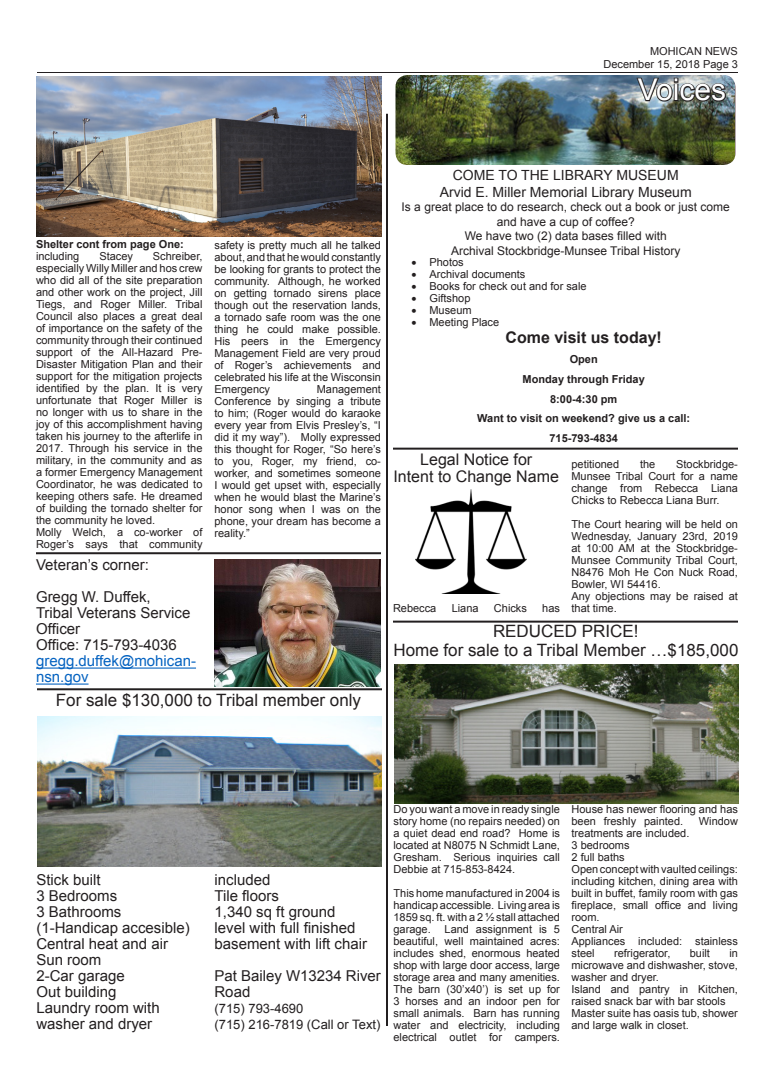
<style>
.page{position:relative;width:774px;height:1080px;background:#fff}
.page>*{position:absolute;margin:0;border:0;box-sizing:border-box;transform-origin:0 0}
.t1{font:30px "Arial";color:#fff}
.t2{font:17px "Arial";color:#231f20}
.t3{font:16px "Arial";color:#231f20}
.List_Paragraph{font:700 16px "Arial";color:#231f20}
.t4{font:15px/16px "Arial";color:#231f20}
.t5{font:15px/16px "Arial";color:#0563c1}
.t6{font:14px "Arial";color:#231f20}
.t7{font:13px "Arial";color:#231f20}
.t8{font:12px/14.4px "Arial";color:#231f20;text-align:center}
.t9{font:11px/12px "Arial";color:#231f20;text-align:justify}
.List_Paragraph-2{font:700 11px "Arial";color:#231f20}
</style>
<div class="page">
<hr style="left:37px;top:72px;width:701px;height:1px;background:#231f20">
<img style="left:396px;top:75px;width:340px;height:90px">
<img style="left:635px;top:76px;width:93px;height:29px">
<img style="left:415px;top:490px;width:111px;height:104px">
<img style="left:37px;top:716px;width:345px;height:151px">
<img style="left:394px;top:664px;width:345px;height:140px">
<hr style="left:393px;top:621px;width:345px;height:2px;background:#231f20">
<hr style="left:386px;top:114px;width:2px;height:912px;background:#231f20">
<hr style="left:36px;top:668px;width:160px;height:1px;background:#0563c1">
<hr style="left:36px;top:684px;width:53px;height:1px;background:#0563c1">
<img style="left:214px;top:560px;width:167px;height:126px">
<hr style="left:37px;top:688px;width:345px;height:2px;background:#231f20">
<hr style="left:393px;top:448px;width:345px;height:2px;background:#231f20">
<img style="left:37px;top:77px;width:345px;height:159px">
<hr style="left:36px;top:552px;width:345px;height:2px;background:#231f20">
<p class="t9" style="left:650px;top:45px;width:90px">MOHICAN NEWS</p>
<p class="t9" style="left:603px;top:58px;width:136px">December 15, 2018 Page 3</p>
<p class="t1" style="left:638px;top:70px;width:90px">Voices</p>
<p class="List_Paragraph-2" style="left:36px;top:237px;width:149px">Shelter cont from page One:</p>
<p class="t9" style="left:36px;top:251px;width:45px">including</p>
<p class="t9" style="left:99px;top:251px;width:35px">Stacey</p>
<p class="t9" style="left:36px;top:251px;width:168px;text-indent:117px">Schreiber, especially Willy Miller and hos crew who did all of the site preparation and other work on the project, Jill Tiegs, and Roger Miller. Tribal Council also places a great deal of importance on the safety of the community through their continued support of the All-Hazard Pre-Disaster Mitigation Plan and their support for the mitigation projects identified by the plan. It is very unfortunate that Roger Miller is no longer with us to share in the joy of this accomplishment having taken his journey to the afterlife in 2017. Through his service in the military, in the community and as a former Emergency Management Coordinator, he was dedicated to keeping others safe. He dreamed of building the tornado shelter for the community he loved.</p>
<p class="t9" style="left:36px;top:527px;width:168px">Molly Welch, a co-worker of<br>Roger’s says that community</p>
<p class="t4" style="left:36px;top:557px;width:115px">Veteran’s corner:</p>
<p class="t4" style="left:36px;top:589px;width:116px">Gregg W. Duffek,</p>
<p class="t4" style="left:36px;top:605px;width:156px">Tribal Veterans Service<br>Officer</p>
<p class="t4" style="left:36px;top:637px;width:142px">Office: 715-793-4036</p>
<p class="t5" style="left:36px;top:653px;width:162px">gregg.duffek@mohican&shy;nsn.gov</p>
<p class="t9" style="left:214px;top:239px;width:168px">safety is pretty much all he talked about, and that he would constantly be looking for grants to protect the community. Although, he worked on getting tornado sirens place though out the reservation lands, a tornado safe room was the one thing he could make possible.<br>His peers in the Emergency Management Field are very proud of Roger’s achievements and celebrated his life at the Wisconsin Emergency</p>
<p class="t9" style="left:214px;top:383px;width:168px;text-indent:102px">Management Conference by singing a tribute to him; (Roger would do karaoke every year from Elvis Presley’s, “I did it my way”). Molly expressed this thought for Roger, “So here’s to you, Roger, my friend, co&shy;worker, and sometimes someone I would get upset with, especially when he would blast the Marine’s honor song when I was on the phone, your dream has become a reality.”</p>
<p class="t2" style="left:56px;top:689px;width:307px">For sale $130,000 to Tribal member only</p>
<p class="t6" style="left:453px;top:166px;width:227px">COME TO THE LIBRARY MUSEUM</p>
<p class="t6" style="left:440px;top:183px;width:254px">Arvid E. Miller Memorial Library Museum</p>
<p class="t8" style="left:402px;top:200px;width:330px">Is a great place to do research, check out a book or just come and have a cup of coffee?</p>
<p class="t8" style="left:465px;top:229px;width:203px">We have two (2) data bases filled with</p>
<p class="t8" style="left:451px;top:243px;width:231px">Archival Stockbridge-Munsee Tribal History</p>
<p class="t9" style="left:412px;top:257px;width:54px">• Photos</p>
<p class="t9" style="left:412px;top:269px;width:115px">• Archival documents</p>
<p class="t9" style="left:412px;top:280px;width:177px">• Books for check out and for sale</p>
<p class="t9" style="left:412px;top:292px;width:60px">• Giftshop</p>
<p class="t9" style="left:412px;top:304px;width:62px">• Museum</p>
<p class="t9" style="left:412px;top:316px;width:89px">• Meeting Place</p>
<p class="List_Paragraph" style="left:506px;top:327px;width:158px">Come visit us today!</p>
<p class="List_Paragraph-2" style="left:570px;top:352px;width:30px">Open</p>
<p class="List_Paragraph-2" style="left:523px;top:372px;width:124px">Monday through Friday</p>
<p class="List_Paragraph-2" style="left:550px;top:391px;width:69px">8:00-4:30 pm</p>
<p class="List_Paragraph-2" style="left:477px;top:411px;width:214px">Want to visit on weekend? give us a call:</p>
<p class="List_Paragraph-2" style="left:549px;top:431px;width:70px">715-793-4834</p>
<p class="t3" style="left:420px;top:449px;width:114px">Legal Notice for</p>
<p class="t3" style="left:394px;top:466px;width:167px">Intent to Change Name</p>
<p class="t9" style="left:572px;top:458px;width:168px;text-indent:105px">Stockbridge-Munsee Tribal Court for a name change from Rebecca Liana Chicks to Rebecca Liana Burr.</p>
<p class="t9" style="left:572px;top:518px;width:168px">The Court hearing will be held on Wednesday, January 23rd, 2019 at 10:00 AM at the Stockbridge-Munsee Community Tribal Court, N8476 Moh He Con Nuck Road, Bowler, WI 54416.</p>
<p class="t9" style="left:572px;top:590px;width:168px">Any objections may be raised at</p>
<p class="t9" style="left:572px;top:458px;width:49px">petitioned</p>
<p class="t9" style="left:640px;top:458px;width:17px">the</p>
<p class="t9" style="left:393px;top:602px;width:45px">Rebecca</p>
<p class="t9" style="left:452px;top:602px;width:28px">Liana</p>
<p class="t9" style="left:494px;top:602px;width:35px">Chicks</p>
<p class="t9" style="left:542px;top:602px;width:19px">has</p>
<p class="t9" style="left:572px;top:602px;width:47px">that time.</p>
<p class="t2" style="left:493px;top:620px;width:147px">REDUCED PRICE!</p>
<p class="t2" style="left:394px;top:639px;width:346px">Home for sale to a Tribal Member …$185,000</p>
<p class="t4" style="left:36px;top:872px;width:66px">Stick built</p>
<p class="t4" style="left:36px;top:888px;width:82px">3 Bedrooms</p>
<p class="t4" style="left:36px;top:904px;width:155px">3 Bathrooms (1-Handicap accesible)</p>
<p class="t4" style="left:36px;top:936px;width:133px">Central heat and air</p>
<p class="t4" style="left:36px;top:952px;width:67px">Sun room</p>
<p class="t4" style="left:36px;top:968px;width:90px">2-Car garage</p>
<p class="t4" style="left:36px;top:984px;width:82px">Out building</p>
<p class="t4" style="left:36px;top:1000px;width:125px">Laundry room with washer and dryer</p>
<p class="t4" style="left:214px;top:872px;width:57px">included</p>
<p class="t4" style="left:214px;top:888px;width:66px">Tile floors</p>
<p class="t4" style="left:214px;top:904px;width:154px">1,340 sq ft ground level with full finished basement with lift chair</p>
<p class="t4" style="left:214px;top:968px;width:168px">Pat Bailey W13234 River<br>Road</p>
<p class="t7" style="left:214px;top:1000px;width:90px">(715) 793-4690</p>
<p class="t7" style="left:214px;top:1016px;width:167px">(715) 216-7819 (Call or Text)</p>
<p class="t9" style="left:394px;top:803px;width:168px">Do you want a move in ready single story home (no repairs needed) on a quiet dead end road? Home is located at N8075 N Schmidt Lane, Gresham. Serious inquiries call Debbie at 715-853-8424.</p>
<p class="t9" style="left:394px;top:887px;width:168px">This home manufactured in 2004 is handicap accessible. Living area is 1859 sq. ft. with a 2 ½ stall attached garage.</p>
<p class="t9" style="left:394px;top:923px;width:168px;text-indent:51px">Land assignment is 5 beautiful, well maintained acres: includes shed, enormous heated shop with large door access, large storage area and many amenities.<br>The barn (30’x40’) is set up for 3 horses and an indoor pen for small animals. Barn has running water and electricity, including electrical outlet for campers.</p>
<p class="t9" style="left:572px;top:803px;width:168px">House has newer flooring and has been freshly painted.</p>
<p class="t9" style="left:699px;top:815px;width:41px">Window</p>
<p class="t9" style="left:572px;top:827px;width:119px">treatments are included.</p>
<p class="t9" style="left:572px;top:839px;width:60px">3 bedrooms</p>
<p class="t9" style="left:572px;top:851px;width:55px">2 full baths</p>
<p class="t9" style="left:572px;top:863px;width:168px">Open concept with vaulted ceilings: including kitchen, dining area with built in buffet, family room with gas fireplace, small office and living room.</p>
<p class="t9" style="left:572px;top:923px;width:53px">Central Air</p>
<p class="t9" style="left:572px;top:935px;width:168px">Appliances included: stainless steel</p>
<p class="t9" style="left:614px;top:947px;width:58px">refrigerator,</p>
<p class="t9" style="left:690px;top:947px;width:22px">built</p>
<p class="t9" style="left:572px;top:947px;width:168px;text-indent:158px">in microwave and dishwasher, stove, washer and dryer.</p>
<p class="t9" style="left:572px;top:983px;width:168px">Island and pantry in Kitchen, raised snack bar with bar stools</p>
<p class="t9" style="left:572px;top:1007px;width:168px">Master suite has oasis tub, shower and large walk in closet.</p>
</div>
